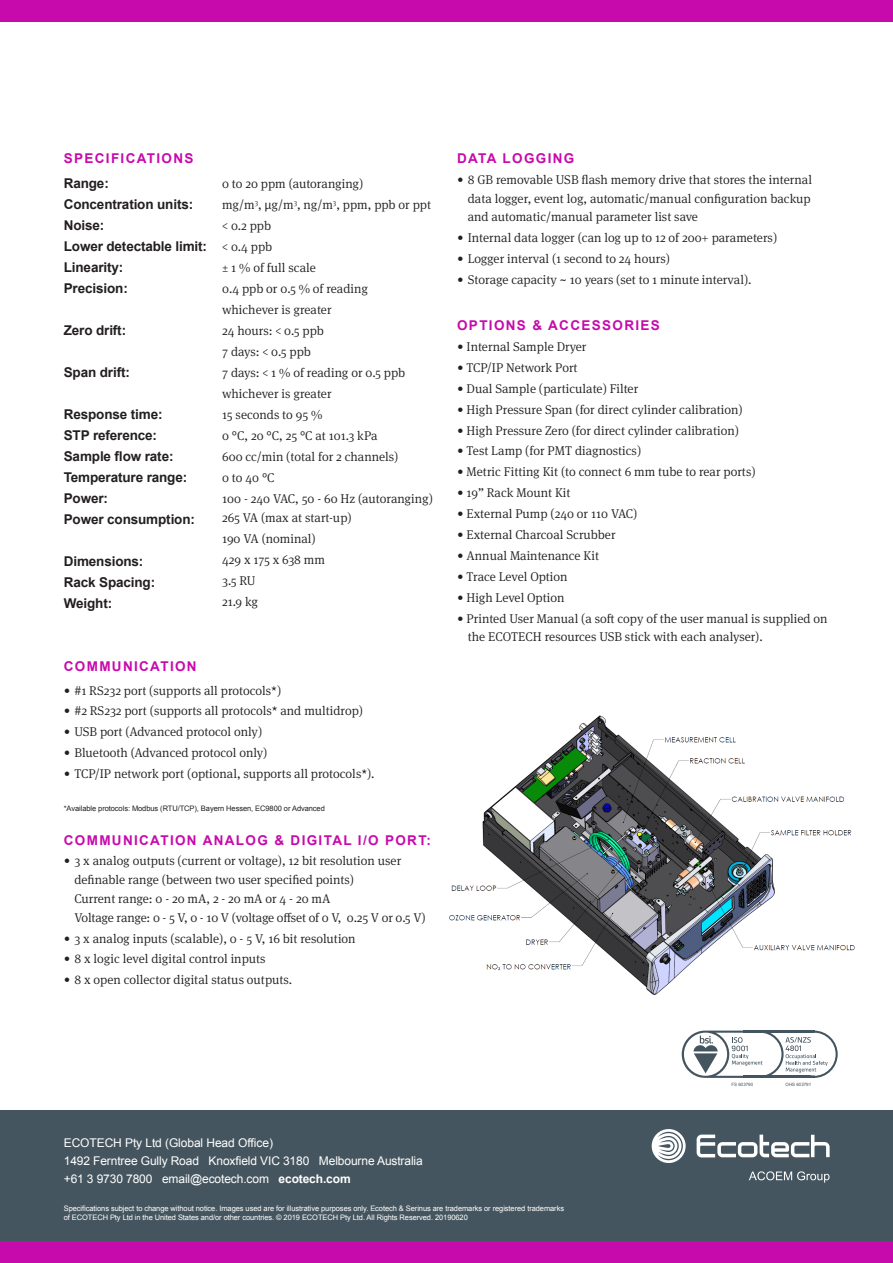
<style>
.page{position:relative;width:893px;height:1263px;background:#fff}
.page>*{position:absolute;margin:0;border:0;box-sizing:border-box;transform-origin:0 0}
.Black_subheading-rev{font:700 13.5px/21px "Arial";letter-spacing:-.01em;color:#231f20}
.Main_content__specs{font:700 13.5px "Arial";letter-spacing:.1em;color:#c70aab}
.Cap-sub-heading{font:700 13.5px "Arial";letter-spacing:.1em;color:#c70aab}
.Main_content__specs-2{font:300 12.75px/18.8px "Meta Serif Pro";color:#231f20}
.Actual-specs-content{font:300 12.75px/21px "Meta Serif Pro";color:#231f20}
.t1{font:12px/18px "Arial";letter-spacing:-.01em;color:#fff}
.t2{font:7.5px/9px "Arial";letter-spacing:-.01em;color:#fff}
.t3{font:7.5px "Arial";letter-spacing:-.01em;color:#231f20}
.t4{font:4.5px "Arial";letter-spacing:-.01em;color:#45555f}
.s1{font-weight:700}
</style>
<div class="page">
<div style="left:0;top:0;width:893px;height:21px;background:#c70aab"></div>
<img style="left:449px;top:715px;width:406px;height:280px">
<div style="left:0;top:1110px;width:893px;height:134px;background:#45555f"></div>
<div style="left:0;top:1242px;width:893px;height:21px;background:#c70aab"></div>
<svg style="left:652px;top:1129px;width:34px;height:34px"></svg>
<svg style="left:697px;top:1134px;width:133px;height:23px"></svg>
<svg style="left:749px;top:1171px;width:80px;height:11px"></svg>
<svg style="left:682px;top:1030px;width:156px;height:48px"></svg>
<p class="Cap-sub-heading" style="left:64px;top:149px;width:131px">SPECIFICATIONS</p>
<p class="Black_subheading-rev" style="left:64px;top:173px;width:47px">Range:</p>
<p class="Black_subheading-rev" style="left:64px;top:194px;width:131px">Concentration units:</p>
<p class="Black_subheading-rev" style="left:64px;top:215px;width:42px">Noise:</p>
<p class="Black_subheading-rev" style="left:64px;top:236px;width:145px">Lower detectable limit:</p>
<p class="Black_subheading-rev" style="left:64px;top:257px;width:61px">Linearity:</p>
<p class="Black_subheading-rev" style="left:64px;top:278px;width:66px">Precision:</p>
<p class="Black_subheading-rev" style="left:64px;top:320px;width:64px">Zero drift:</p>
<p class="Black_subheading-rev" style="left:64px;top:362px;width:68px">Span drift:</p>
<p class="Black_subheading-rev" style="left:64px;top:404px;width:100px">Response time:</p>
<p class="Black_subheading-rev" style="left:64px;top:425px;width:95px">STP reference:</p>
<p class="Black_subheading-rev" style="left:64px;top:446px;width:111px">Sample flow rate:</p>
<p class="Black_subheading-rev" style="left:64px;top:467px;width:125px">Temperature range:</p>
<p class="Black_subheading-rev" style="left:64px;top:488px;width:46px">Power:</p>
<p class="Black_subheading-rev" style="left:64px;top:509px;width:133px">Power consumption:</p>
<p class="Black_subheading-rev" style="left:64px;top:551px;width:93px">Dimensions:<br>Rack Spacing:<br>Weight:</p>
<p class="Actual-specs-content" style="left:222px;top:172px;width:143px">0 to 20 ppm (autoranging)</p>
<p class="Actual-specs-content" style="left:222px;top:193px;width:210px">mg/m<sup>3</sup>, μg/m<sup>3</sup>, ng/m<sup>3</sup>, ppm, ppb or ppt</p>
<p class="Actual-specs-content" style="left:222px;top:214px;width:50px">&lt; 0.2 ppb</p>
<p class="Actual-specs-content" style="left:222px;top:235px;width:52px">&lt; 0.4 ppb</p>
<p class="Actual-specs-content" style="left:222px;top:256px;width:95px">± 1 % of full scale</p>
<p class="Actual-specs-content" style="left:222px;top:277px;width:147px">0.4 ppb or 0.5 % of reading whichever is greater</p>
<p class="Actual-specs-content" style="left:222px;top:319px;width:103px">24 hours: &lt; 0.5 ppb</p>
<p class="Actual-specs-content" style="left:222px;top:340px;width:184px">7 days: &lt; 0.5 ppb<br>7 days: &lt; 1 % of reading or 0.5 ppb whichever is greater</p>
<p class="Actual-specs-content" style="left:222px;top:403px;width:102px">15 seconds to 95 %</p>
<p class="Actual-specs-content" style="left:222px;top:424px;width:157px">0 °C, 20 °C, 25 °C at 101.3 kPa</p>
<p class="Actual-specs-content" style="left:222px;top:445px;width:178px">600 cc/min (total for 2 channels)</p>
<p class="Actual-specs-content" style="left:222px;top:466px;width:54px">0 to 40 °C</p>
<p class="Actual-specs-content" style="left:222px;top:487px;width:212px">100 - 240 VAC, 50 - 60 Hz (autoranging)</p>
<p class="Actual-specs-content" style="left:222px;top:506px;width:131px">265 VA (max at start-up)<br>190 VA (nominal)</p>
<p class="Actual-specs-content" style="left:222px;top:548px;width:104px">429 x 175 x 638 mm</p>
<p class="Actual-specs-content" style="left:222px;top:569px;width:35px">3.5 RU</p>
<p class="Actual-specs-content" style="left:222px;top:590px;width:37px">21.9 kg</p>
<p class="Cap-sub-heading" style="left:64px;top:658px;width:134px">COMMUNICATION</p>
<p class="Main_content__specs-2" style="left:64px;top:680px;width:219px">• #1 RS232 port (supports all protocols*)</p>
<p class="Main_content__specs-2" style="left:64px;top:701px;width:301px">• #2 RS232 port (supports all protocols* and multidrop)</p>
<p class="Main_content__specs-2" style="left:64px;top:722px;width:200px">• USB port (Advanced protocol only)</p>
<p class="Main_content__specs-2" style="left:64px;top:743px;width:205px">• Bluetooth (Advanced protocol only)</p>
<p class="Main_content__specs-2" style="left:64px;top:764px;width:312px">• TCP/IP network port (optional, supports all protocols*).</p>
<p class="t3" style="left:64px;top:803px;width:263px">*Available protocols: Modbus (RTU/TCP), Bayern Hessen, EC9800 or Advanced</p>
<p class="Main_content__specs" style="left:64px;top:831px;width:369px">COMMUNICATION ANALOG &amp; DIGITAL I/O PORT:</p>
<p class="Main_content__specs-2" style="left:74px;top:851px;width:353px;text-indent:-11px">• 3 x analog outputs (current or voltage), 12 bit resolution user definable range (between two user specified points)<br>Current range: 0 - 20 mA, 2 - 20 mA or 4 - 20 mA<br>Voltage range: 0 - 5 V, 0 - 10 V (voltage offset of 0 V, 0.25 V or 0.5 V)</p>
<p class="Main_content__specs-2" style="left:64px;top:928px;width:293px">• 3 x analog inputs (scalable), 0 - 5 V, 16 bit resolution</p>
<p class="Main_content__specs-2" style="left:64px;top:949px;width:203px">• 8 x logic level digital control inputs</p>
<p class="Main_content__specs-2" style="left:64px;top:970px;width:230px">• 8 x open collector digital status outputs.</p>
<p class="Main_content__specs" style="left:457px;top:149px;width:119px">DATA LOGGING</p>
<p class="Main_content__specs-2" style="left:468px;top:169px;width:346px;text-align:justify;text-indent:-11px">• 8 GB removable USB flash memory drive that stores the internal data logger, event log, automatic/manual configuration backup and automatic/manual parameter list save</p>
<p class="Main_content__specs-2" style="left:457px;top:228px;width:322px">• Internal data logger (can log up to 12 of 200+ parameters)</p>
<p class="Main_content__specs-2" style="left:457px;top:249px;width:214px">• Logger interval (1 second to 24 hours)</p>
<p class="Main_content__specs-2" style="left:457px;top:270px;width:296px">• Storage capacity ~ 10 years (set to 1 minute interval).</p>
<p class="Main_content__specs" style="left:457px;top:317px;width:204px">OPTIONS &amp; ACCESSORIES</p>
<p class="Main_content__specs-2" style="left:457px;top:337px;width:131px">• Internal Sample Dryer</p>
<p class="Main_content__specs-2" style="left:457px;top:358px;width:122px">• TCP/IP Network Port</p>
<p class="Main_content__specs-2" style="left:457px;top:378px;width:183px">• Dual Sample (particulate) Filter</p>
<p class="Main_content__specs-2" style="left:457px;top:399px;width:287px">• High Pressure Span (for direct cylinder calibration)</p>
<p class="Main_content__specs-2" style="left:457px;top:420px;width:283px">• High Pressure Zero (for direct cylinder calibration)</p>
<p class="Main_content__specs-2" style="left:457px;top:441px;width:186px">• Test Lamp (for PMT diagnostics)</p>
<p class="Main_content__specs-2" style="left:457px;top:462px;width:300px">• Metric Fitting Kit (to connect 6 mm tube to rear ports)</p>
<p class="Main_content__specs-2" style="left:457px;top:483px;width:115px">• 19” Rack Mount Kit</p>
<p class="Main_content__specs-2" style="left:457px;top:504px;width:182px">• External Pump (240 or 110 VAC)</p>
<p class="Main_content__specs-2" style="left:457px;top:525px;width:160px">• External Charcoal Scrubber</p>
<p class="Main_content__specs-2" style="left:457px;top:545px;width:143px">• Annual Maintenance Kit</p>
<p class="Main_content__specs-2" style="left:457px;top:566px;width:112px">• Trace Level Option</p>
<p class="Main_content__specs-2" style="left:457px;top:587px;width:109px">• High Level Option</p>
<p class="Main_content__specs-2" style="left:468px;top:608px;width:361px;text-indent:-11px">• Printed User Manual (a soft copy of the user manual is supplied on the ECOTECH resources USB stick with each analyser).</p>
<p class="t1" style="left:64px;top:1133px;width:361px">ECOTECH Pty Ltd (Global Head Office)<br>1492 Ferntree Gully Road Knoxfield VIC 3180 Melbourne Australia +61 3 9730 7800 email@ecotech.com <span class="s1">ecotech.com</span></p>
<p class="t4" style="left:732px;top:1082px;width:23px">FS 603790</p>
<p class="t4" style="left:786px;top:1082px;width:27px">OHS 603791</p>
<p class="t2" style="left:64px;top:1203px;width:502px">Specifications subject to change without notice. Images used are for illustrative purposes only. Ecotech &amp; Serinus are trademarks or registered trademarks of ECOTECH Pty Ltd in the United States and/or other countries. © 2019 ECOTECH Pty Ltd. All Rights Reserved. 20190620</p>
</div>
